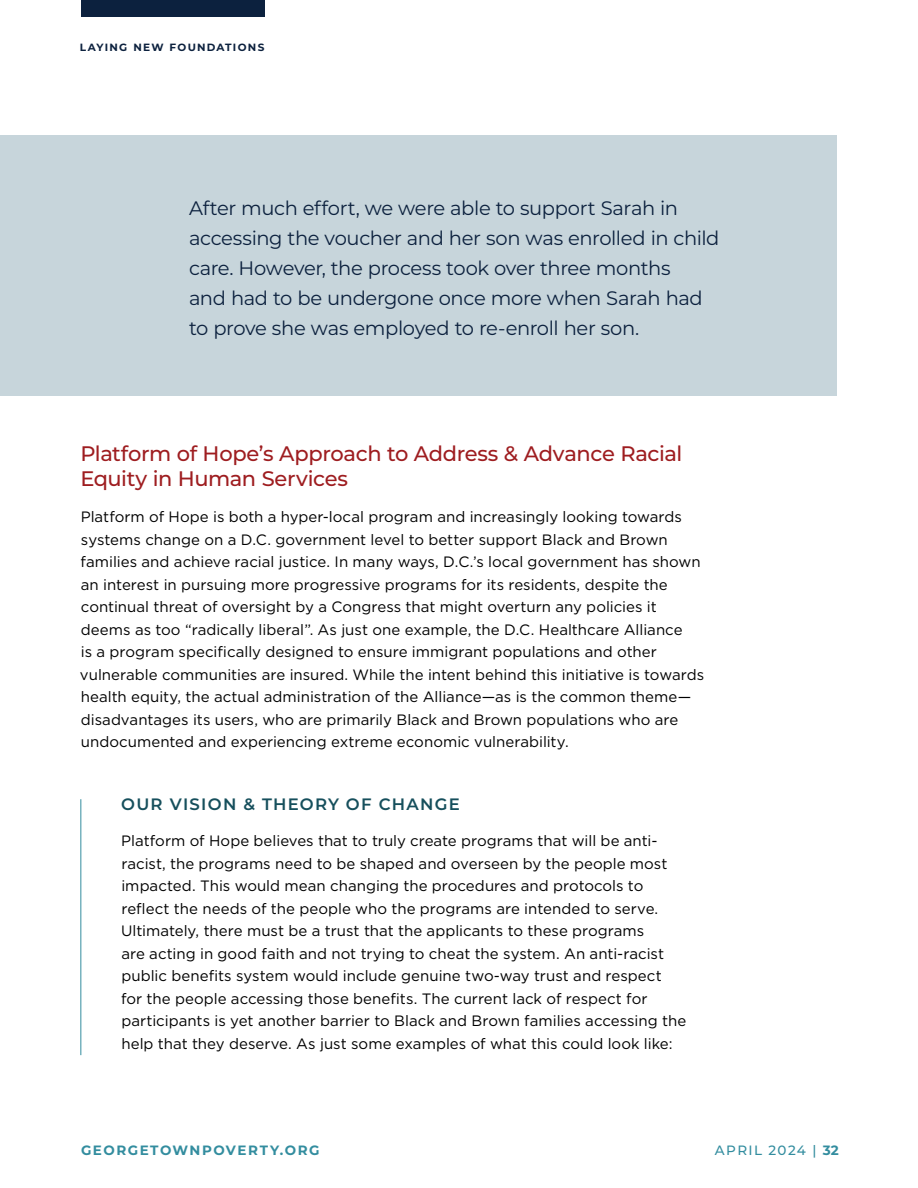
<style>
.page{position:relative;width:918px;height:1188px;background:#fff}
.page>*{position:absolute;margin:0;border:0;box-sizing:border-box;transform-origin:0 0}
.t1{font:500 21px/25.5px "Montserrat";letter-spacing:-.02em;color:#9e1d20}
.BOX-BC{font:19.5px/30px "Montserrat";letter-spacing:-.02em;color:#0c213e}
.t2{font:600 16.5px "Montserrat";letter-spacing:.075em;color:#164f5c}
.P-BC{font:15px/22.5px "Gotham";color:#000}
.P-BC_Indent{font:15px/22.5px "Gotham";color:#000}
.t3{font:700 13.5px "Montserrat";letter-spacing:.115em;color:#338d9f}
.t4{font:500 13.5px "Montserrat";letter-spacing:.105em;color:#338d9f}
.t5{font:700 10.5px "Montserrat";letter-spacing:.12em;color:#0c213e}
.s1{font-weight:700}
</style>
<div class="page">
<div style="left:81px;top:0;width:183px;height:16px;background:#0c213e"></div>
<hr style="left:81px;top:799px;width:1px;height:256px;background:#338d9f">
<div style="left:0;top:135px;width:837px;height:260px;background:#c7d5db"></div>
<p class="t5" style="left:80px;top:40px;width:186px">LAYING NEW FOUNDATIONS</p>
<p class="BOX-BC" style="left:189px;top:192px;width:532px">After much effort, we were able to support Sarah in accessing the voucher and her son was enrolled in child care. However, the process took over three months<br>and had to be undergone once more when Sarah had to prove she was employed to re-enroll her son.</p>
<h3 class="t1" style="left:80px;top:440px;width:604px">Platform of Hope’s Approach to Address &amp; Advance Racial<br>Equity in Human Services</h3>
<p class="P-BC" style="left:80px;top:506px;width:626px">Platform of Hope is both a hyper-local program and increasingly looking towards systems change on a D.C. government level to better support Black and Brown families and achieve racial justice. In many ways, D.C.’s local government has shown an interest in pursuing more progressive programs for its residents, despite the continual threat of oversight by a Congress that might overturn any policies it deems as too “radically liberal”. As just one example, the D.C. Healthcare Alliance<br>is a program specifically designed to ensure immigrant populations and other vulnerable communities are insured. While the intent behind this initiative is towards health equity, the actual administration of the Alliance—as is the common theme— disadvantages its users, who are primarily Black and Brown populations who are undocumented and experiencing extreme economic vulnerability.</p>
<h3 class="t2" style="left:121px;top:793px;width:340px">OUR VISION &amp; THEORY OF CHANGE</h3>
<p class="P-BC_Indent" style="left:121px;top:830px;width:567px">Platform of Hope believes that to truly create programs that will be anti&shy;racist, the programs need to be shaped and overseen by the people most impacted. This would mean changing the procedures and protocols to reflect the needs of the people who the programs are intended to serve.<br>Ultimately, there must be a trust that the applicants to these programs<br>are acting in good faith and not trying to cheat the system. An anti-racist public benefits system would include genuine two-way trust and respect for the people accessing those benefits. The current lack of respect for participants is yet another barrier to Black and Brown families accessing the help that they deserve. As just some examples of what this could look like:</p>
<p class="t3" style="left:81px;top:1141px;width:240px">GEORGETOWNPOVERTY.ORG</p>
<p class="t4" style="left:715px;top:1141px;width:125px">APRIL 2024 | <span class="s1">32</span></p>
</div>
